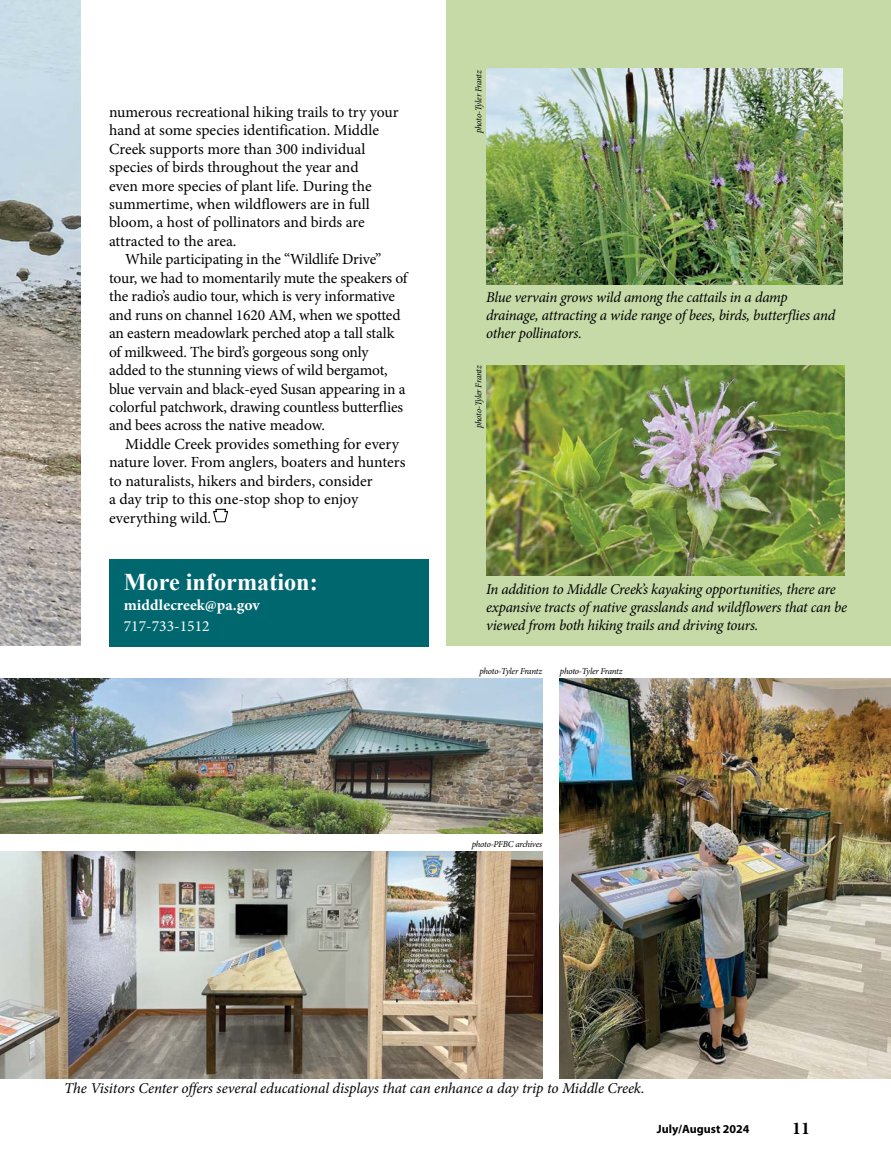
<style>
.page{position:relative;width:891px;height:1176px;background:#fff}
.page>*{position:absolute;margin:0;border:0;box-sizing:border-box;transform-origin:0 0}
.t1{font:700 24px "Times New Roman";color:#fff}
.t2{font:700 18px "Minion Pro";color:#000}
.t3{font:15.45px/18.5px "Minion Pro";letter-spacing:-.005em;color:#000}
.t4{font:700 15.45px "Minion Pro";letter-spacing:.005em;color:#fff}
.t5{font:15.45px "Minion Pro";color:#fff}
.t6{font:italic 15px/18px "Minion Pro";letter-spacing:-.015em;color:#000}
.t7{font:700 12px "Myriad Pro";color:#000}
.t8{font:italic 9px "Minion Pro";letter-spacing:-.03em;color:#000}
</style>
<div class="page">
<div style="left:447px;top:0;width:444px;height:645px;background:#c5daa7"></div>
<img style="left:0;top:0;width:81px;height:645px">
<svg style="left:213px;top:508px;width:15px;height:14px"></svg>
<img style="left:486px;top:365px;width:359px;height:210px">
<img style="left:486px;top:69px;width:356px;height:215px">
<img style="left:560px;top:678px;width:331px;height:399px">
<img style="left:0;top:678px;width:542px;height:155px">
<div style="left:109px;top:558px;width:319px;height:88px;background:#00676f"></div>
<img style="left:1px;top:851px;width:541px;height:226px">
<p class="t3" style="left:109px;top:103px;width:291px">numerous recreational hiking trails to try your hand at some species identification. Middle Creek supports more than 300 individual species of birds throughout the year and<br>even more species of plant life. During the summertime, when wildflowers are in full bloom, a host of pollinators and birds are attracted to the area.</p>
<p class="t3" style="left:109px;top:250px;width:300px;text-indent:16px">While participating in the “Wildlife Drive” tour, we had to momentarily mute the speakers of the radio’s audio tour, which is very informative and runs on channel 1620 AM, when we spotted an eastern meadowlark perched atop a tall stalk of milkweed. The bird’s gorgeous song only added to the stunning views of wild bergamot, blue vervain and black-eyed Susan appearing in a colorful patchwork, drawing countless butterflies and bees across the native meadow.</p>
<p class="t3" style="left:109px;top:434px;width:298px;text-indent:16px">Middle Creek provides something for every nature lover. From anglers, boaters and hunters to naturalists, hikers and birders, consider<br>a day trip to this one-stop shop to enjoy everything wild.</p>
<h1 class="t1" style="left:124px;top:564px;width:196px">More information:</h1>
<p class="t4" style="left:124px;top:593px;width:138px">middlecreek@pa.gov</p>
<p class="t5" style="left:124px;top:615px;width:88px">717-733-1512</p>
<p class="t8" style="left:472px;top:133px;width:64px;rotate:-90deg">photo-Tyler Frantz</p>
<p class="t6" style="left:486px;top:288px;width:351px">Blue vervain grows wild among the cattails in a damp drainage, attracting a wide range of bees, birds, butterflies and other pollinators.</p>
<p class="t8" style="left:472px;top:428px;width:64px;rotate:-90deg">photo-Tyler Frantz</p>
<p class="t6" style="left:486px;top:579px;width:362px">In addition to Middle Creek’s kayaking opportunities, there are expansive tracts of native grasslands and wildflowers that can be viewed from both hiking trails and driving tours.</p>
<p class="t8" style="left:479px;top:664px;width:64px">photo-Tyler Frantz</p>
<p class="t8" style="left:560px;top:664px;width:64px">photo-Tyler Frantz</p>
<p class="t8" style="left:472px;top:838px;width:72px">photo-PFBC archives</p>
<p class="t6" style="left:64px;top:1079px;width:582px">The Visitors Center offers several educational displays that can enhance a day trip to Middle Creek.</p>
<p class="t7" style="left:657px;top:1120px;width:94px">July/August 2024</p>
<p class="t2" style="left:792px;top:1115px;width:19px">11</p>
</div>
